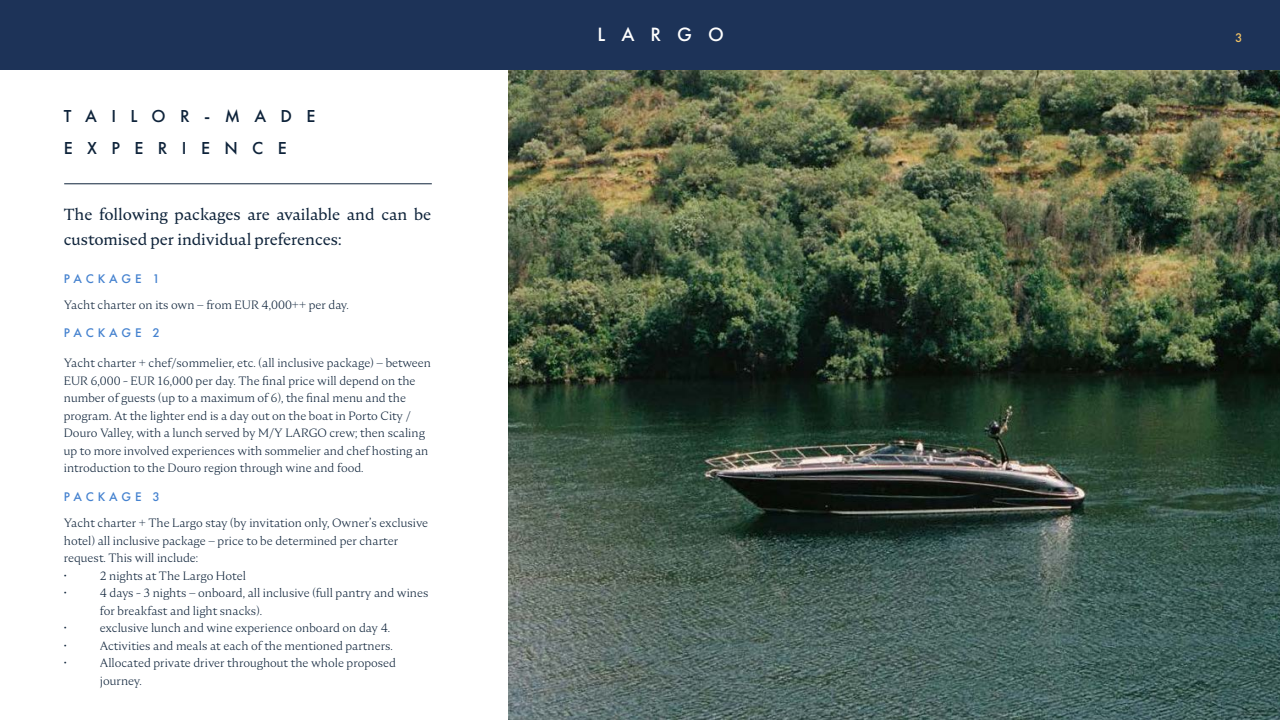
<style>
.page{position:relative;width:1280px;height:720px;background:#fff}
.page>*{position:absolute;margin:0;border:0;box-sizing:border-box;transform-origin:0 0}
.t1{font:500 20px "Futura PT";letter-spacing:.8em;color:#fff}
.t2{font:500 18px/32px "Futura PT";letter-spacing:.8em;color:#0e233a}
.t3{font:16px/25px "Nocturne Serif";letter-spacing:-.005em;color:#0e233a}
.t4{font:500 13px "Futura PT";letter-spacing:.29em;color:#4582cf}
.t5{font:500 13px "Futura PT";color:#f0c266}
.t6{font:300 12px/17.5px "Nocturne Serif";color:#0e233a}
</style>
<div class="page">
<div style="left:0;top:0;width:1280px;height:70px;background:#1d3358"></div>
<img style="left:508px;top:70px;width:772px;height:650px">
<hr style="left:64px;top:184px;width:368px;height:1px;background:#0e233a">
<h2 class="t2" style="left:64px;top:100px;width:253px">TAILOR-MADE<br>EXPERIENCE</h2>
<h3 class="t3" style="left:64px;top:201px;width:369px">The following packages are available and can be customised per individual preferences:</h3>
<p class="t4" style="left:64px;top:271px;width:98px">PACKAGE 1</p>
<p class="t6" style="left:64px;top:297px;width:287px">Yacht charter on its own – from EUR 4,000++ per day.</p>
<p class="t4" style="left:64px;top:325px;width:98px">PACKAGE 2</p>
<p class="t6" style="left:64px;top:355px;width:369px">Yacht charter + chef/sommelier, etc. (all inclusive package) – between EUR 6,000 - EUR 16,000 per day. The final price will depend on the number of guests (up to a maximum of 6), the final menu and the program. At the lighter end is a day out on the boat in Porto City / Douro Valley, with a lunch served by M/Y LARGO crew; then scaling up to more involved experiences with sommelier and chef hosting an introduction to the Douro region through wine and food.</p>
<p class="t4" style="left:64px;top:489px;width:98px">PACKAGE 3</p>
<p class="t6" style="left:64px;top:515px;width:366px">Yacht charter + The Largo stay (by invitation only, Owner’s exclusive hotel) all inclusive package – price to be determined per charter request. This will include:<br>•</p>
<p class="t6" style="left:100px;top:567px;width:148px">2 nights at The Largo Hotel</p>
<p class="t6" style="left:64px;top:585px;width:5px">•</p>
<p class="t6" style="left:100px;top:585px;width:330px">4 days - 3 nights – onboard, all inclusive (full pantry and wines for breakfast and light snacks).</p>
<p class="t6" style="left:64px;top:620px;width:5px">•</p>
<p class="t6" style="left:100px;top:620px;width:292px">exclusive lunch and wine experience onboard on day 4.</p>
<p class="t6" style="left:64px;top:637px;width:5px">•</p>
<p class="t6" style="left:100px;top:637px;width:294px">Activities and meals at each of the mentioned partners.</p>
<p class="t6" style="left:64px;top:655px;width:5px">•</p>
<p class="t6" style="left:100px;top:655px;width:298px">Allocated private driver throughout the whole proposed journey.</p>
<h1 class="t1" style="left:597px;top:22px;width:128px">LARGO</h1>
<p class="t5" style="left:1235px;top:30px;width:9px">3</p>
</div>
